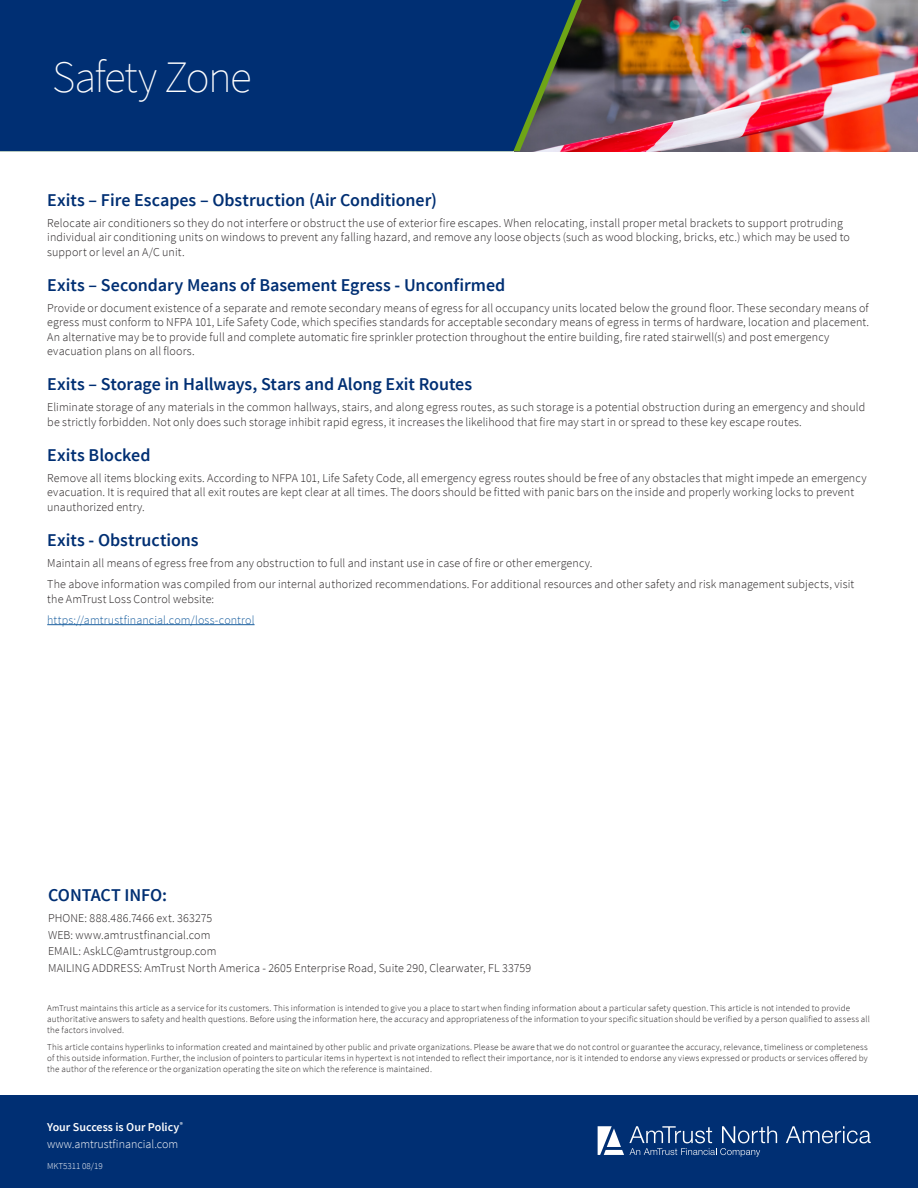
<style>
.page{position:relative;width:918px;height:1188px;background:#fff}
.page>*{position:absolute;margin:0;border:0;box-sizing:border-box;transform-origin:0 0}
.Body_Copy{font:200 45px "Source Sans Pro";letter-spacing:-.035em;color:#fff}
.Body_Copy-2{font:600 18px "Source Sans Pro";letter-spacing:-.005em;color:#002f73}
.Body_Copy-3{font:300 12px/14.4px "Source Sans Pro";letter-spacing:.01em;color:#231f20}
.Body_Copy-4{font:300 12px "Source Sans Pro";letter-spacing:.01em;color:#175d9e}
.t1{font:300 12px "Source Sans Pro";color:#fff}
.t2{font:600 12px "Source Sans Pro";color:#fff}
.Body_Copy-5{font:300 9px/10.8px "Source Sans Pro";letter-spacing:.02em;color:#231f20}
.t3{font:300 9px "Source Sans Pro";color:#fff}
</style>
<div class="page">
<img style="left:582px;top:0;width:336px;height:151px">
<div style="left:0;top:1095px;width:918px;height:93px;background:#002f73"></div>
<svg style="left:786px;top:1126px;width:85px;height:17px"></svg>
<svg style="left:598px;top:1126px;width:179px;height:31px"></svg>
<div style="left:0;top:0;width:576px;height:151px;background:#002f73"></div>
<hr style="left:47px;top:624px;width:208px;height:1px;background:#175d9e">
<p class="Body_Copy" style="left:52px;top:50px;width:201px">Safety Zone</p>
<p class="Body_Copy-2" style="left:47px;top:188px;width:391px">Exits – Fire Escapes – Obstruction (Air Conditioner)</p>
<p class="Body_Copy-3" style="left:47px;top:216px;width:804px">Relocate air conditioners so they do not interfere or obstruct the use of exterior fire escapes. When relocating, install proper metal brackets to support protruding individual air conditioning units on windows to prevent any falling hazard, and remove any loose objects (such as wood blocking, bricks, etc.) which may be used to support or level an A/C unit.</p>
<p class="Body_Copy-2" style="left:47px;top:273px;width:460px">Exits – Secondary Means of Basement Egress - Unconfirmed</p>
<p class="Body_Copy-3" style="left:47px;top:301px;width:823px">Provide or document existence of a separate and remote secondary means of egress for all occupancy units located below the ground floor. These secondary means of egress must conform to NFPA 101, Life Safety Code, which specifies standards for acceptable secondary means of egress in terms of hardware, location and placement.<br>An alternative may be to provide full and complete automatic fire sprinkler protection throughout the entire building, fire rated stairwell(s) and post emergency evacuation plans on all floors.</p>
<p class="Body_Copy-2" style="left:47px;top:373px;width:426px">Exits – Storage in Hallways, Stars and Along Exit Routes</p>
<p class="Body_Copy-3" style="left:47px;top:400px;width:820px">Eliminate storage of any materials in the common hallways, stairs, and along egress routes, as such storage is a potential obstruction during an emergency and should be strictly forbidden. Not only does such storage inhibit rapid egress, it increases the likelihood that fire may start in or spread to these key escape routes.</p>
<p class="Body_Copy-2" style="left:47px;top:444px;width:105px">Exits Blocked</p>
<p class="Body_Copy-3" style="left:47px;top:471px;width:821px">Remove all items blocking exits. According to NFPA 101, Life Safety Code, all emergency egress routes should be free of any obstacles that might impede an emergency evacuation. It is required that all exit routes are kept clear at all times. The doors should be fitted with panic bars on the inside and properly working locks to prevent unauthorized entry.</p>
<p class="Body_Copy-2" style="left:47px;top:529px;width:153px">Exits - Obstructions</p>
<p class="Body_Copy-3" style="left:47px;top:556px;width:547px">Maintain all means of egress free from any obstruction to full and instant use in case of fire or other emergency.</p>
<p class="Body_Copy-3" style="left:47px;top:577px;width:809px">The above information was compiled from our internal authorized recommendations. For additional resources and other safety and risk management subjects, visit the AmTrust Loss Control website:</p>
<p class="Body_Copy-4" style="left:47px;top:613px;width:209px">https://amtrustfinancial.com/loss-control</p>
<p class="Body_Copy-2" style="left:48px;top:883px;width:121px">CONTACT INFO:</p>
<p class="Body_Copy-3" style="left:48px;top:911px;width:166px">PHONE: 888.486.7466 ext. 363275</p>
<p class="Body_Copy-3" style="left:48px;top:927px;width:164px">WEB: www.amtrustfinancial.com</p>
<p class="Body_Copy-3" style="left:48px;top:944px;width:170px">EMAIL: AskLC@amtrustgroup.com</p>
<p class="Body_Copy-3" style="left:48px;top:961px;width:485px">MAILING ADDRESS: AmTrust North America - 2605 Enterprise Road, Suite 290, Clearwater, FL 33759</p>
<p class="Body_Copy-5" style="left:47px;top:1003px;width:824px">AmTrust maintains this article as a service for its customers. This information is intended to give you a place to start when finding information about a particular safety question. This article is not intended to provide authoritative answers to safety and health questions. Before using the information here, the accuracy and appropriateness of the information to your specific situation should be verified by a person qualified to assess all the factors involved.</p>
<p class="Body_Copy-5" style="left:47px;top:1042px;width:822px;text-align:justify">This article contains hyperlinks to information created and maintained by other public and private organizations. Please be aware that we do not control or guarantee the accuracy, relevance, timeliness or completeness of this outside information. Further, the inclusion of pointers to particular items in hypertext is not intended to reflect their importance, nor is it intended to endorse any views expressed or products or services offered by the author of the reference or the organization operating the site on which the reference is maintained.</p>
<p class="t2" style="left:47px;top:1119px;width:137px">Your Success is Our Policy<sup>®</sup></p>
<p class="t1" style="left:47px;top:1136px;width:133px">www.amtrustfinancial.com</p>
<p class="t3" style="left:47px;top:1161px;width:57px">MKT5311 08/19</p>
</div>
